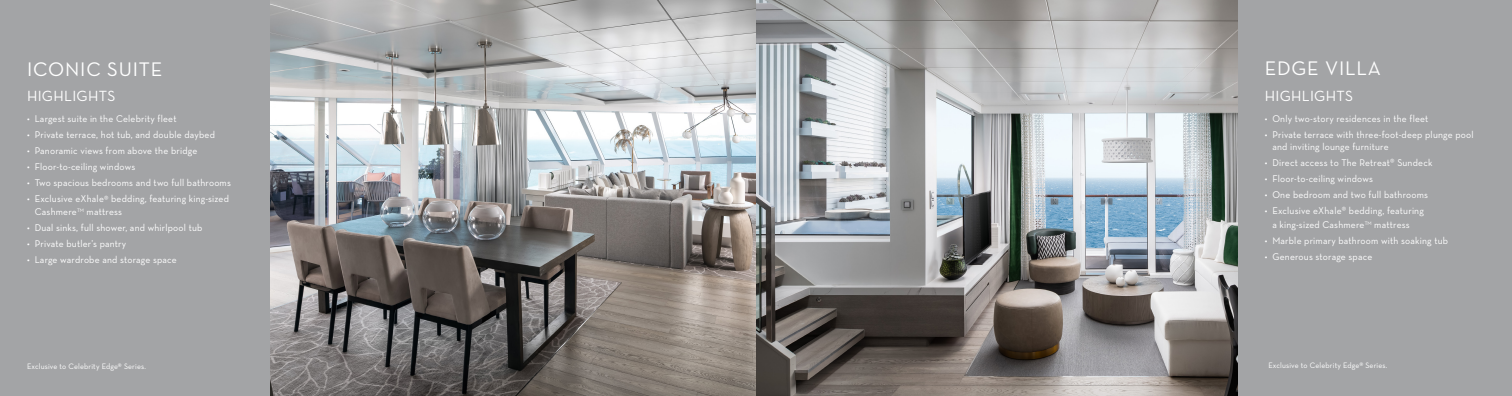
<style>
.page{position:relative;width:1512px;height:396px;background:#fff}
.page>*{position:absolute;margin:0;border:0;box-sizing:border-box;transform-origin:0 0}
.t1{font:20px "Neutraface Text";letter-spacing:.04em;color:#fff}
.t2{font:15px "Neutraface Text";letter-spacing:.02em;color:#fff}
.t3{font:10px/12px "Neutraface Text";letter-spacing:.02em;color:#fff;scale:.96 1}
.t4{font:8px "Neutraface Text";letter-spacing:.02em;color:#fff;scale:.96 1}
.s1{font-size:9px}
</style>
<div class="page">
<div style="left:1238px;top:0;width:274px;height:396px;background:#a3a4a6"></div>
<div style="left:0;top:0;width:270px;height:396px;background:#a3a4a6"></div>
<img style="left:270px;top:0;width:968px;height:396px">
<p class="t1" style="left:27px;top:57px;width:137px">ICONIC SUITE</p>
<p class="t3" style="left:27px;top:113px;width:157px">• Largest suite in the Celebrity fleet</p>
<p class="t3" style="left:27px;top:129px;width:197px">• Private terrace, hot tub, and double daybed</p>
<p class="t3" style="left:27px;top:145px;width:179px">• Panoramic views from above the bridge</p>
<p class="t3" style="left:27px;top:161px;width:114px">• Floor-to-ceiling windows</p>
<p class="t3" style="left:27px;top:177px;width:214px">• Two spacious bedrooms and two full bathrooms</p>
<p class="t3" style="left:35px;top:192px;width:204px;line-height:13px;text-indent:-8px">• Exclusive eXhale<span class="s1">®</span> bedding, featuring king-sized<br>Cashmere<sup>TM</sup> mattress</p>
<p class="t3" style="left:27px;top:222px;width:184px">• Dual sinks, full shower, and whirlpool tub</p>
<p class="t3" style="left:27px;top:238px;width:105px">• Private butler’s pantry</p>
<p class="t3" style="left:27px;top:254px;width:158px">• Large wardrobe and storage space</p>
<p class="t2" style="left:27px;top:86px;width:90px">HIGHLIGHTS</p>
<p class="t4" style="left:27px;top:361px;width:125px">Exclusive to Celebrity Edge® Series.</p>
<p class="t1" style="left:1265px;top:56px;width:118px">EDGE VILLA</p>
<p class="t2" style="left:1265px;top:86px;width:90px">HIGHLIGHTS</p>
<p class="t3" style="left:1265px;top:113px;width:172px">• Only two-story residences in the fleet</p>
<p class="t3" style="left:1272px;top:129px;width:211px;text-indent:-8px">• Private terrace with three-foot-deep plunge pool and inviting lounge furniture</p>
<p class="t3" style="left:1265px;top:157px;width:176px">• Direct access to The Retreat<span class="s1">®</span> Sundeck</p>
<p class="t3" style="left:1265px;top:173px;width:114px">• Floor-to-ceiling windows</p>
<p class="t3" style="left:1265px;top:189px;width:172px">• One bedroom and two full bathrooms</p>
<p class="t3" style="left:1272px;top:204px;width:159px;line-height:14px;text-indent:-8px">• Exclusive eXhale<span class="s1">®</span> bedding, featuring a king-sized Cashmere<sup>TM</sup> mattress</p>
<p class="t3" style="left:1265px;top:235px;width:193px">• Marble primary bathroom with soaking tub</p>
<p class="t3" style="left:1265px;top:251px;width:114px">• Generous storage space</p>
<p class="t4" style="left:1268px;top:360px;width:125px">Exclusive to Celebrity Edge® Series.</p>
</div>
